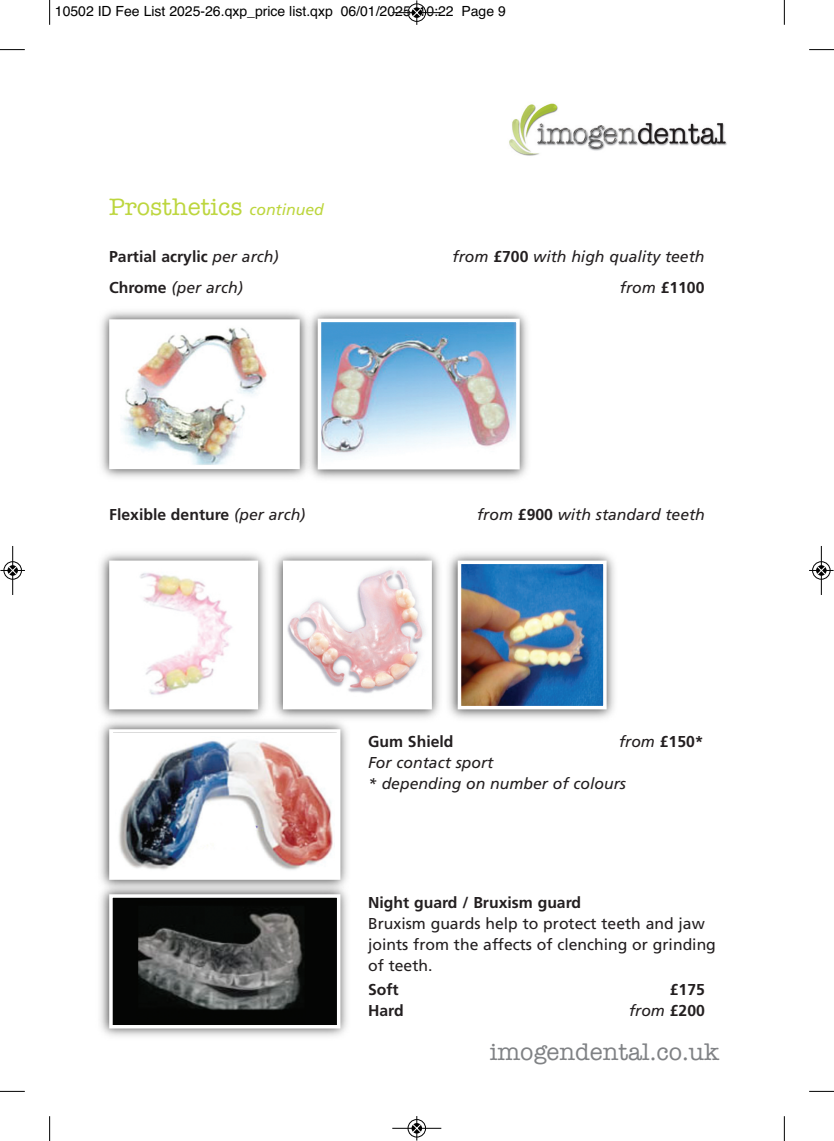
<style>
.page{position:relative;width:834px;height:1141px;background:#fff}
.page>*{position:absolute;margin:0;border:0;box-sizing:border-box;transform-origin:0 0}
.t1{font:24.5px "American Typewriter";color:#bdd63e}
.t2{font:24.5px "American Typewriter";color:#808285}
.t3{font:italic 15.75px/21px "Frutiger";color:#231f20}
.t4{font:700 15.75px "Frutiger";color:#231f20}
.t5{font:15.75px/21px "Frutiger";color:#231f20}
.t6{font:14px "Helvetica";color:#000}
.s1{font-family:"Frutiger";font-style:italic;font-size:15.75px}
.s2{font-weight:400;font-style:italic}
.s3{font-weight:700;font-style:normal}
</style>
<div class="page">
<img style="left:100px;top:553px;width:166px;height:162px">
<img style="left:114px;top:566px;width:139px;height:138px">
<img style="left:100px;top:715px;width:248px;height:164px">
<div style="left:113px;top:733px;width:224px;height:143px;background:#fff"></div>
<img style="left:119px;top:740px;width:214px;height:130px">
<div style="left:109px;top:729px;width:231px;height:151px;border:4px solid #fff"></div>
<img style="left:100px;top:879px;width:248px;height:158px">
<img style="left:114px;top:899px;width:221px;height:124px">
<div style="left:109px;top:894px;width:231px;height:134px;border:4px solid #fff"></div>
<img style="left:267px;top:553px;width:173px;height:172px">
<img style="left:288px;top:566px;width:139px;height:138px">
<img style="left:448px;top:553px;width:167px;height:166px">
<img style="left:462px;top:566px;width:139px;height:138px">
<div style="left:457px;top:561px;width:149px;height:148px;border:4px solid #fff"></div>
<img style="left:101px;top:311px;width:201px;height:167px">
<img style="left:114px;top:324px;width:181px;height:140px">
<div style="left:109px;top:319px;width:191px;height:150px;border:4px solid #fff"></div>
<img style="left:302px;top:311px;width:226px;height:168px">
<img style="left:322px;top:324px;width:192px;height:140px">
<div style="left:317px;top:319px;width:202px;height:150px;border:4px solid #fff"></div>
<img style="left:509px;top:103px;width:218px;height:53px">
<svg style="left:49px;top:0;width:1px;height:25px"></svg>
<svg style="left:0;top:49px;width:25px;height:1px"></svg>
<svg style="left:783px;top:0;width:1px;height:25px"></svg>
<svg style="left:809px;top:49px;width:24px;height:1px"></svg>
<svg style="left:49px;top:1116px;width:1px;height:25px"></svg>
<svg style="left:0;top:1091px;width:25px;height:1px"></svg>
<svg style="left:783px;top:1116px;width:1px;height:25px"></svg>
<svg style="left:809px;top:1091px;width:24px;height:1px"></svg>
<div style="left:407px;top:3px;width:19px;height:19px;border:1px solid #fff;border-radius:50%"></div>
<hr style="left:392px;top:12px;width:49px;height:1px;background:#000">
<div style="left:408px;top:4px;width:17px;height:18px;border:1px solid #000;border-radius:50%"></div>
<svg style="left:412px;top:0;width:9px;height:25px"></svg>
<div style="left:407px;top:1119px;width:19px;height:19px;border:1px solid #fff;border-radius:50%"></div>
<hr style="left:392px;top:1128px;width:49px;height:1px;background:#000">
<div style="left:408px;top:1119px;width:17px;height:18px;border:1px solid #000;border-radius:50%"></div>
<svg style="left:412px;top:1116px;width:9px;height:25px"></svg>
<div style="left:3px;top:561px;width:19px;height:19px;border:1px solid #fff;border-radius:50%"></div>
<hr style="left:12px;top:546px;width:1px;height:49px;background:#000">
<div style="left:4px;top:561px;width:18px;height:18px;border:1px solid #000;border-radius:50%"></div>
<svg style="left:0;top:566px;width:25px;height:9px"></svg>
<div style="left:811px;top:561px;width:19px;height:19px;border:1px solid #fff;border-radius:50%"></div>
<hr style="left:820px;top:546px;width:1px;height:49px;background:#000">
<div style="left:812px;top:561px;width:18px;height:18px;border:1px solid #000;border-radius:50%"></div>
<svg style="left:809px;top:566px;width:24px;height:9px"></svg>
<p class="t6" style="left:55px;top:3px;width:452px">10502 ID Fee List 2025-26.qxp_price list.qxp 06/01/2025 10:22 Page 9</p>
<h1 class="t1" style="left:109px;top:188px;width:216px">Prosthetics <span class="s1">continued</span></h1>
<p class="t4" style="left:109px;top:250px;width:171px">Partial acrylic <span class="s2">per arch)</span></p>
<p class="t3" style="left:452px;top:247px;width:253px">from <span class="s3">£700</span> with high quality teeth</p>
<p class="t3" style="left:109px;top:278px;width:135px"><span class="s3">Chrome</span> (per arch)</p>
<p class="t4" style="left:619px;top:281px;width:86px"><span class="s2">from</span> £1100</p>
<p class="t4" style="left:109px;top:508px;width:198px">Flexible denture <span class="s2">(per arch)</span></p>
<p class="t3" style="left:477px;top:505px;width:229px">from <span class="s3">£900</span> with standard teeth</p>
<p class="t4" style="left:368px;top:735px;width:87px">Gum Shield</p>
<p class="t4" style="left:619px;top:735px;width:86px"><span class="s2">from</span> £150*</p>
<p class="t3" style="left:368px;top:753px;width:259px">For contact sport<br>* depending on number of colours</p>
<p class="t4" style="left:368px;top:896px;width:214px">Night guard / Bruxism guard</p>
<p class="t5" style="left:368px;top:914px;width:349px">Bruxism guards help to protect teeth and jaw joints from the affects of clenching or grinding of teeth.</p>
<p class="t4" style="left:368px;top:983px;width:32px">Soft</p>
<p class="t4" style="left:669px;top:983px;width:37px">£175</p>
<p class="t4" style="left:368px;top:1004px;width:37px">Hard</p>
<p class="t3" style="left:629px;top:1001px;width:77px">from <span class="s3">£200</span></p>
<h1 class="t2" style="left:490px;top:1033px;width:231px">imogendental.co.uk</h1>
</div>
